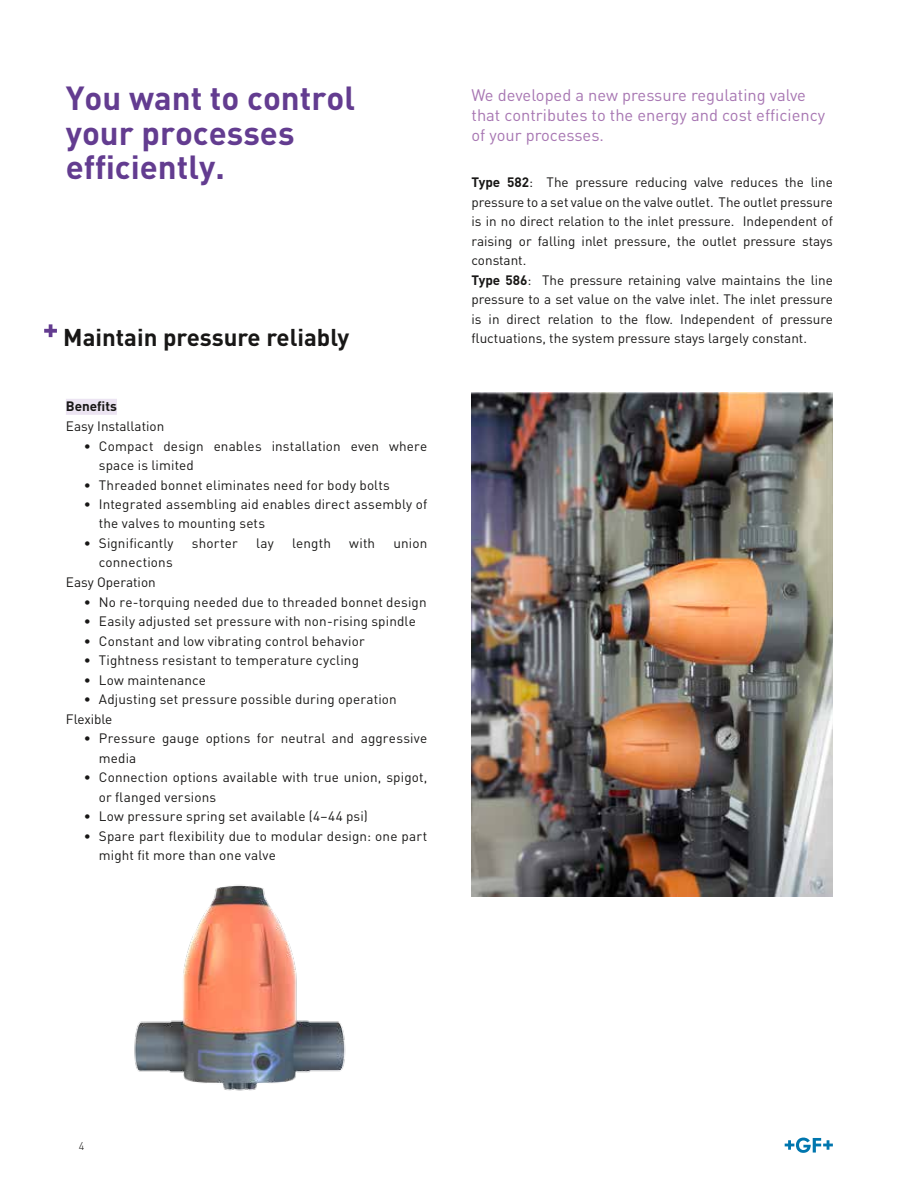
<style>
.page{position:relative;width:918px;height:1188px;background:#fff}
.page>*{position:absolute;margin:0;border:0;box-sizing:border-box;transform-origin:0 0}
.t1{font:700 33px/34.5px "DIN";color:#633c90}
.t2{font:700 24px "DIN";color:#181716}
.t3{font:16.5px/19.5px "DIN";color:#a776b2}
.t4{font:13.5px/19.5px "DIN";letter-spacing:.005em;color:#181716}
.t5{font:700 13.5px "DIN";color:#181716}
.t6{font:300 11.25px "DIN";color:#181716}
.s1{font-weight:700}
</style>
<div class="page">
<svg style="left:785px;top:1138px;width:48px;height:15px"></svg>
<svg style="left:44px;top:324px;width:13px;height:13px"></svg>
<img style="left:134px;top:885px;width:212px;height:206px">
<img style="left:472px;top:393px;width:361px;height:504px">
<div style="left:66px;top:399px;width:51px;height:16px;background:#ece4f2"></div>
<h1 class="t1" style="left:66px;top:79px;width:291px">You want to control your processes efficiently.</h1>
<h2 class="t2" style="left:63px;top:322px;width:287px">Maintain pressure reliably</h2>
<p class="t5" style="left:66px;top:398px;width:53px">Benefits</p>
<p class="t4" style="left:66px;top:416px;width:100px">Easy Installation</p>
<p class="t4" style="left:99px;top:436px;width:330px;text-indent:-15px">• Compact design enables installation even where space is limited</p>
<p class="t4" style="left:84px;top:475px;width:308px">• Threaded bonnet eliminates need for body bolts</p>
<p class="t4" style="left:99px;top:494px;width:330px;text-indent:-15px">• Integrated assembling aid enables direct assembly of the valves to mounting sets</p>
<p class="t4" style="left:84px;top:533px;width:91px">• Significantly</p>
<p class="t4" style="left:192px;top:533px;width:47px">shorter</p>
<p class="t4" style="left:256px;top:533px;width:19px">lay</p>
<p class="t4" style="left:292px;top:533px;width:40px">length</p>
<p class="t4" style="left:349px;top:533px;width:27px">with</p>
<p class="t4" style="left:394px;top:533px;width:35px">union</p>
<p class="t4" style="left:66px;top:553px;width:108px;text-indent:33px">connections<br>Easy Operation</p>
<p class="t4" style="left:84px;top:592px;width:344px">• No re-torquing needed due to threaded bonnet design</p>
<p class="t4" style="left:84px;top:611px;width:333px">• Easily adjusted set pressure with non-rising spindle</p>
<p class="t4" style="left:84px;top:631px;width:282px">• Constant and low vibrating control behavior</p>
<p class="t4" style="left:84px;top:650px;width:277px">• Tightness resistant to temperature cycling</p>
<p class="t4" style="left:84px;top:670px;width:124px">• Low maintenance</p>
<p class="t4" style="left:66px;top:689px;width:332px;text-indent:18px">• Adjusting set pressure possible during operation<br>Flexible</p>
<p class="t4" style="left:99px;top:728px;width:330px;text-indent:-15px">• Pressure gauge options for neutral and aggressive media</p>
<p class="t4" style="left:99px;top:767px;width:330px;text-indent:-15px">• Connection options available with true union, spigot, or flanged versions</p>
<p class="t4" style="left:84px;top:806px;width:285px">• Low pressure spring set available (4–44 psi)</p>
<p class="t4" style="left:99px;top:826px;width:330px;text-indent:-15px">• Spare part flexibility due to modular design: one part might fit more than one valve</p>
<p class="t3" style="left:472px;top:85px;width:355px">We developed a new pressure regulating valve that contributes to the energy and cost efficiency of your processes.</p>
<p class="t4" style="left:472px;top:172px;width:363px"><span class="s1">Type 582</span>: The pressure reducing valve reduces the line pressure to a set value on the valve outlet. The outlet pressure is in no direct relation to the inlet pressure. Independent of raising or falling inlet pressure, the outlet pressure stays constant.<br><span class="s1">Type 586</span>: The pressure retaining valve maintains the line pressure to a set value on the valve inlet. The inlet pressure is in direct relation to the flow. Independent of pressure fluctuations, the system pressure stays largely constant.</p>
<p class="t6" style="left:79px;top:1139px;width:7px">4</p>
</div>
